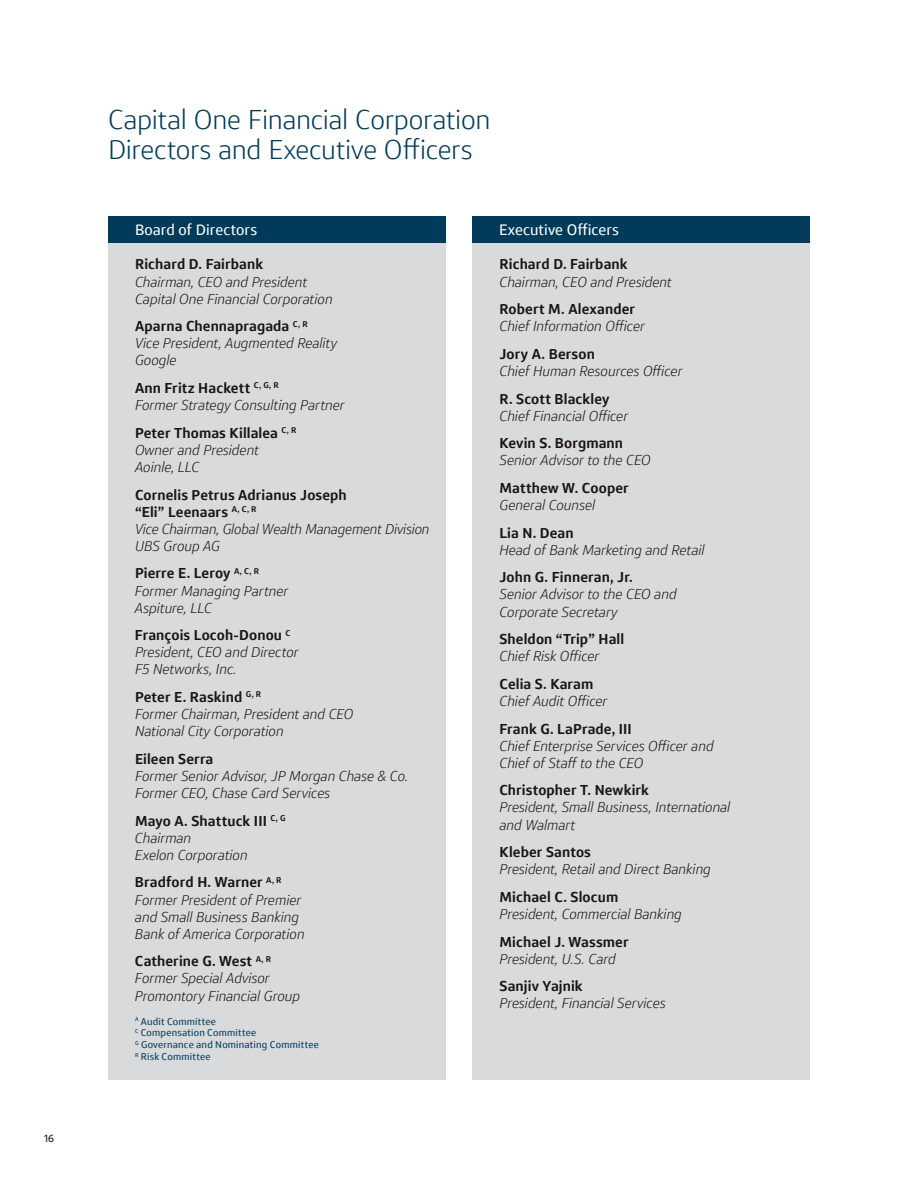
<style>
.page{position:relative;width:918px;height:1188px;background:#fff}
.page>*{position:absolute;margin:0;border:0;box-sizing:border-box;transform-origin:0 0}
.t1{font:300 27px/30px "Optimist";letter-spacing:-.01em;color:#023b5a}
.t2{font:15px "Optimist";letter-spacing:.005em;color:#fff}
.t3{font:italic 300 14.25px/17.1px "Optimist";letter-spacing:.005em;color:#1a1415}
.t4{font:600 14.25px "Optimist";letter-spacing:.01em;color:#1a1415}
.t5{font:10.5px "Optimist";color:#1a1415}
.t6{font:9.75px/11.7px "Optimist";letter-spacing:.02em;color:#023b5a}
.s1{font-weight:600;font-style:normal}
</style>
<div class="page">
<div style="left:472px;top:216px;width:338px;height:864px;background:#d9dadc"></div>
<div style="left:108px;top:216px;width:338px;height:864px;background:#d9dadc"></div>
<div style="left:108px;top:216px;width:338px;height:27px;background:#023b5a"></div>
<div style="left:472px;top:216px;width:338px;height:27px;background:#023b5a"></div>
<p class="t5" style="left:44px;top:1132px;width:11px">16</p>
<h1 class="t1" style="left:108px;top:104px;width:384px">Capital One Financial Corporation<br>Directors and Executive Officers</h1>
<p class="t2" style="left:135px;top:221px;width:124px">Board of Directors</p>
<p class="t2" style="left:499px;top:221px;width:121px">Executive Officers</p>
<p class="t4" style="left:500px;top:256px;width:130px">Richard D. Fairbank</p>
<p class="t3" style="left:500px;top:273px;width:174px">Chairman, CEO and President</p>
<p class="t4" style="left:500px;top:301px;width:137px">Robert M. Alexander</p>
<p class="t3" style="left:500px;top:318px;width:147px">Chief Information Officer</p>
<p class="t4" style="left:500px;top:346px;width:97px">Jory A. Berson</p>
<p class="t3" style="left:500px;top:362px;width:184px">Chief Human Resources Officer</p>
<p class="t4" style="left:500px;top:390px;width:112px">R. Scott Blackley</p>
<p class="t3" style="left:500px;top:407px;width:130px">Chief Financial Officer</p>
<p class="t4" style="left:500px;top:435px;width:125px">Kevin S. Borgmann</p>
<p class="t3" style="left:500px;top:452px;width:153px">Senior Advisor to the CEO</p>
<p class="t4" style="left:500px;top:480px;width:131px">Matthew W. Cooper</p>
<p class="t3" style="left:500px;top:497px;width:97px">General Counsel</p>
<p class="t4" style="left:500px;top:524px;width:76px">Lia N. Dean</p>
<p class="t3" style="left:500px;top:541px;width:207px">Head of Bank Marketing and Retail</p>
<p class="t4" style="left:500px;top:569px;width:135px">John G. Finneran, Jr.</p>
<p class="t3" style="left:500px;top:586px;width:179px">Senior Advisor to the CEO and<br>Corporate Secretary</p>
<p class="t4" style="left:500px;top:631px;width:126px">Sheldon “Trip” Hall</p>
<p class="t3" style="left:500px;top:648px;width:101px">Chief Risk Officer</p>
<p class="t4" style="left:500px;top:676px;width:95px">Celia S. Karam</p>
<p class="t3" style="left:500px;top:693px;width:109px">Chief Audit Officer</p>
<p class="t4" style="left:500px;top:720px;width:134px">Frank G. LaPrade, III</p>
<p class="t3" style="left:500px;top:737px;width:216px">Chief Enterprise Services Officer and<br>Chief of Staff to the CEO</p>
<p class="t4" style="left:500px;top:782px;width:151px">Christopher T. Newkirk</p>
<p class="t3" style="left:500px;top:799px;width:232px">President, Small Business, International and Walmart</p>
<p class="t4" style="left:500px;top:844px;width:93px">Kleber Santos</p>
<p class="t3" style="left:500px;top:861px;width:213px">President, Retail and Direct Banking</p>
<p class="t4" style="left:500px;top:889px;width:120px">Michael C. Slocum</p>
<p class="t3" style="left:500px;top:906px;width:184px">President, Commercial Banking</p>
<p class="t4" style="left:500px;top:933px;width:131px">Michael J. Wassmer</p>
<p class="t3" style="left:500px;top:950px;width:118px">President, U.S. Card</p>
<p class="t4" style="left:500px;top:978px;width:85px">Sanjiv Yajnik</p>
<p class="t3" style="left:500px;top:995px;width:168px">President, Financial Services</p>
<p class="t4" style="left:135px;top:256px;width:130px">Richard D. Fairbank</p>
<p class="t3" style="left:135px;top:273px;width:199px">Chairman, CEO and President<br>Capital One Financial Corporation</p>
<p class="t3" style="left:135px;top:318px;width:204px"><span class="s1">Aparna Chennapragada</span> <sup>C,</sup> <sup>R<br></sup>Vice President, Augmented Reality<br>Google</p>
<p class="t3" style="left:135px;top:380px;width:211px"><span class="s1">Ann Fritz Hackett</span> <sup>C,</sup> <sup>G,</sup> <sup>R<br></sup>Former Strategy Consulting Partner</p>
<p class="t3" style="left:135px;top:424px;width:163px"><span class="s1">Peter Thomas Killalea</span> <sup>C,</sup> <sup>R<br></sup>Owner and President<br>Aoinle, LLC</p>
<p class="t3" style="left:135px;top:486px;width:296px"><span class="s1">Cornelis Petrus Adrianus Joseph<br>“Eli” Leenaars</span> <sup>A,</sup> <sup>C,</sup> <sup>R<br></sup>Vice Chairman, Global Wealth Management Division<br>UBS Group AG</p>
<p class="t3" style="left:135px;top:565px;width:155px"><span class="s1">Pierre E. Leroy</span> <sup>A,</sup> <sup>C,</sup> <sup>R<br></sup>Former Managing Partner<br>Aspiture, LLC</p>
<p class="t3" style="left:135px;top:627px;width:165px"><span class="s1">François Locoh-Donou</span> <sup>C<br></sup>President, CEO and Director<br>F5 Networks, Inc.</p>
<p class="t3" style="left:135px;top:689px;width:220px"><span class="s1">Peter E. Raskind</span> <sup>G,</sup> <sup>R<br></sup>Former Chairman, President and CEO<br>National City Corporation</p>
<p class="t4" style="left:135px;top:751px;width:80px">Eileen Serra</p>
<p class="t3" style="left:135px;top:767px;width:275px">Former Senior Advisor, JP Morgan Chase &amp; Co.<br>Former CEO, Chase Card Services</p>
<p class="t3" style="left:135px;top:812px;width:152px"><span class="s1">Mayo A. Shattuck III</span> <sup>C,</sup> <sup>G<br></sup>Chairman<br>Exelon Corporation</p>
<p class="t3" style="left:135px;top:874px;width:171px"><span class="s1">Bradford H. Warner</span> <sup>A,</sup> <sup>R<br></sup>Former President of Premier and Small Business Banking<br>Bank of America Corporation</p>
<p class="t3" style="left:135px;top:953px;width:166px"><span class="s1">Catherine G. West</span> <sup>A,</sup> <sup>R<br></sup>Former Special Advisor<br>Promontory Financial Group</p>
<p class="t6" style="left:135px;top:1015px;width:185px"><sup>A</sup> Audit Committee<br><sup>C</sup> Compensation Committee<br><sup>G</sup> Governance and Nominating Committee<br><sup>R</sup> Risk Committee</p>
</div>
